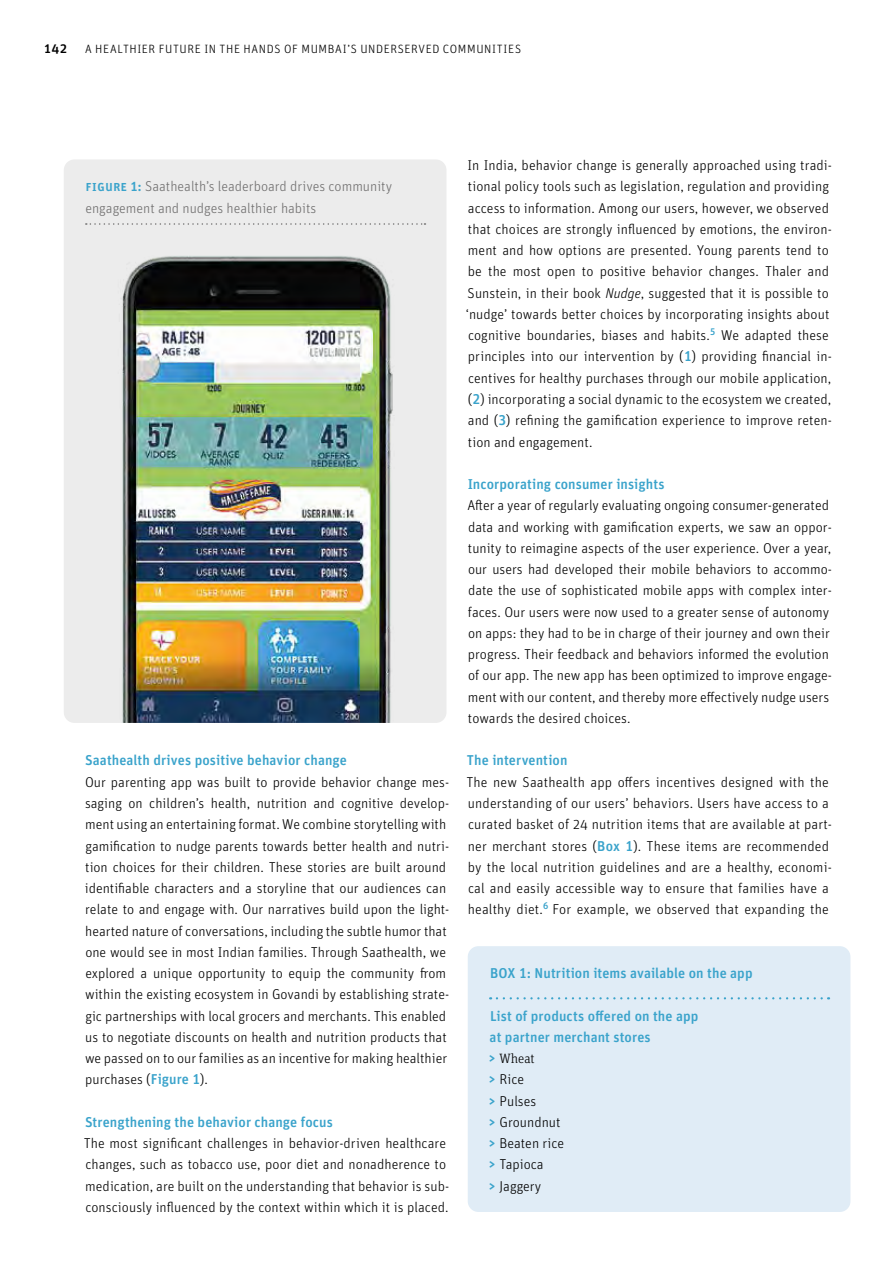
<style>
.page{position:relative;width:893px;height:1263px;background:#fff}
.page>*{position:absolute;margin:0;border:0;box-sizing:border-box;transform-origin:0 0}
.t1{font:300 14.25px/21.3px "Unit Pro";color:#000}
.t2{font:500 14.25px/21.3px "Unit Pro";letter-spacing:.005em;color:#3aa3cb}
.t3{font:300 14.25px/21.3px "Unit Pro";color:#706f6f}
.t4{font:300 13.5px "Unit Slab Pro";color:#000}
.t5{font:500 13.5px "Unit Pro";color:#000}
.t6{font:300 12px "Unit Pro";letter-spacing:.05em;color:#000}
.s1{font-weight:500;color:#3aa3cb}
.s2{font-style:italic}
.s3{font-family:"Unit Pro";font-weight:500;font-size:14.25px;color:#3aa3cb}
</style>
<div class="page">
<div style="left:64px;top:159px;width:382px;height:564px;background:#ececec;border-radius:11px"></div>
<img style="left:122px;top:256px;width:271px;height:467px">
<svg style="left:86px;top:223px;width:339px;height:2px"></svg>
<div style="left:468px;top:946px;width:382px;height:266px;background:#e0ecf6;border-radius:11px"></div>
<svg style="left:497px;top:997px;width:332px;height:2px"></svg>
<p class="t5" style="left:45px;top:39px;width:24px">142</p>
<p class="t6" style="left:85px;top:41px;width:438px">A HEALTHIER FUTURE IN THE HANDS OF MUMBAI’S UNDERSERVED COMMUNITIES</p>
<p class="t3" style="left:85px;top:175px;width:308px"><span class="s1">figure 1:</span> Saathealth’s leaderboard drives community engagement and nudges healthier habits</p>
<p class="t2" style="left:85px;top:749px;width:263px">Saathealth drives positive behavior change</p>
<p class="t1" style="left:85px;top:771px;width:366px">Our parenting app was built to provide behavior change mes&shy;saging on children’s health, nutrition and cognitive develop&shy;ment using an entertaining format. We combine storytelling with gamification to nudge parents towards better health and nutri&shy;tion choices for their children. These stories are built around identifiable characters and a storyline that our audiences can relate to and engage with. Our narratives build upon the light&shy;hearted nature of conversations, including the subtle humor that one would see in most Indian families. Through Saathealth, we explored a unique opportunity to equip the community from within the existing ecosystem in Govandi by establishing strate&shy;gic partnerships with local grocers and merchants. This enabled us to negotiate discounts on health and nutrition products that we passed on to our families as an incentive for making healthier purchases (<span class="s1">Figure 1</span>).</p>
<p class="t2" style="left:85px;top:1111px;width:249px">Strengthening the behavior change focus</p>
<p class="t1" style="left:84px;top:1132px;width:367px">The most significant challenges in behavior-driven healthcare changes, such as tobacco use, poor diet and nonadherence to medication, are built on the understanding that behavior is sub&shy;consciously influenced by the context within which it is placed.</p>
<p class="t1" style="left:466px;top:154px;width:368px">In India, behavior change is generally approached using tradi&shy;tional policy tools such as legislation, regulation and providing access to information. Among our users, however, we observed that choices are strongly influenced by emotions, the environ&shy;ment and how options are presented. Young parents tend to be the most open to positive behavior changes. Thaler and Sunstein, in their book <span class="s2">Nudge</span>, suggested that it is possible to ‘nudge’ towards better choices by incorporating insights about cognitive boundaries, biases and habits.<sup>5</sup> We adapted these principles into our intervention by (<span class="s1">1</span>) providing financial in&shy;centives for healthy purchases through our mobile application, (<span class="s1">2</span>) incorporating a social dynamic to the ecosystem we created, and (<span class="s1">3</span>) refining the gamification experience to improve reten&shy;tion and engagement.</p>
<p class="t2" style="left:468px;top:473px;width:198px">Incorporating consumer insights</p>
<p class="t1" style="left:467px;top:494px;width:366px">After a year of regularly evaluating ongoing consumer-generated data and working with gamification experts, we saw an oppor&shy;tunity to reimagine aspects of the user experience. Over a year, our users had developed their mobile behaviors to accommo&shy;date the use of sophisticated mobile apps with complex inter&shy;faces. Our users were now used to a greater sense of autonomy on apps: they had to be in charge of their journey and own their progress. Their feedback and behaviors informed the evolution of our app. The new app has been optimized to improve engage&shy;ment with our content, and thereby more effectively nudge users towards the desired choices.</p>
<p class="t2" style="left:467px;top:749px;width:102px">The intervention</p>
<p class="t1" style="left:466px;top:771px;width:367px">The new Saathealth app offers incentives designed with the understanding of our users’ behaviors. Users have access to a curated basket of 24 nutrition items that are available at part&shy;ner merchant stores (<span class="s1">Box 1</span>). These items are recommended by the local nutrition guidelines and are a healthy, economi&shy;cal and easily accessible way to ensure that families have a healthy diet.<sup>6</sup> For example, we observed that expanding the</p>
<p class="t2" style="left:490px;top:962px;width:264px">BOX 1: Nutrition items available on the app</p>
<p class="t2" style="left:490px;top:1004px;width:210px">List of products offered on the app at partner merchant stores</p>
<p class="t4" style="left:488px;top:1050px;width:48px"><span class="s3">&gt;</span> Wheat</p>
<p class="t1" style="left:488px;top:1068px;width:77px"><span class="s1">&gt;</span> Rice<br><span class="s1">&gt;</span> Pulses<br><span class="s1">&gt;</span> Groundnut <span class="s1">&gt;</span> Beaten rice <span class="s1">&gt;</span> Tapioca<br><span class="s1">&gt;</span> Jaggery</p>
</div>
